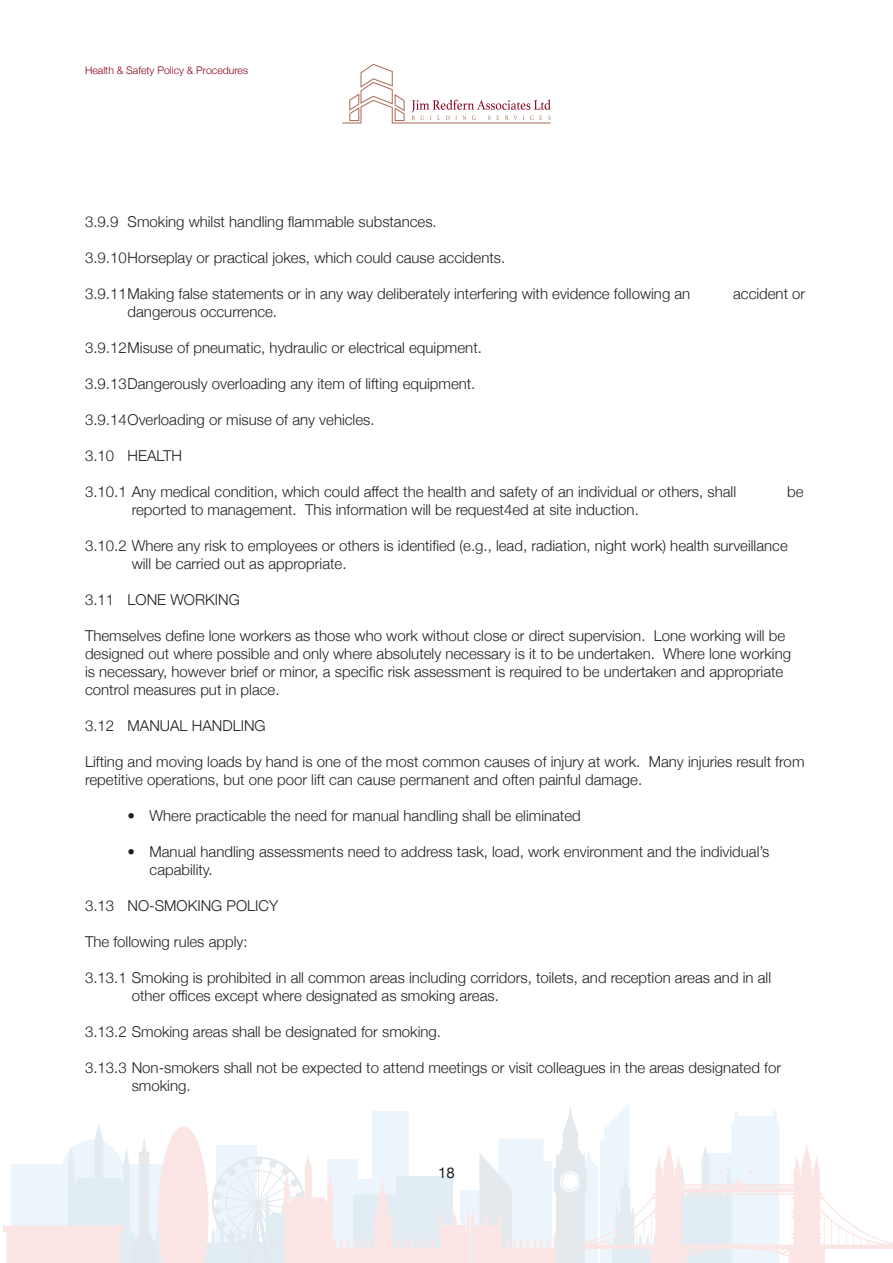
<style>
.page{position:relative;width:893px;height:1263px;background:#fff}
.page>*{position:absolute;margin:0;border:0;box-sizing:border-box;transform-origin:0 0}
.t1{font:300 15px/18px "Helvetica Neue";color:#231f20}
.t2{font:15px "Helvetica Neue";color:#231f20}
.t3{font:300 10.5px "Helvetica Neue";color:#8a011b}
</style>
<div class="page">
<svg style="left:3px;top:1104px;width:890px;height:159px"></svg>
<svg style="left:342px;top:64px;width:209px;height:60px"></svg>
<p class="t3" style="left:85px;top:62px;width:165px">Health &amp; Safety Policy &amp; Procedures</p>
<p class="t1" style="left:85px;top:212px;width:353px">3.9.9 Smoking whilst handling flammable substances.</p>
<p class="t1" style="left:85px;top:248px;width:422px">3.9.10Horseplay or practical jokes, which could cause accidents.</p>
<p class="t1" style="left:85px;top:284px;width:607px">3.9.11Making false statements or in any way deliberately interfering with evidence following an</p>
<p class="t1" style="left:733px;top:284px;width:74px">accident or</p>
<p class="t1" style="left:128px;top:302px;width:151px">dangerous occurrence.</p>
<p class="t1" style="left:85px;top:338px;width:398px">3.9.12Misuse of pneumatic, hydraulic or electrical equipment.</p>
<p class="t1" style="left:85px;top:374px;width:392px">3.9.13Dangerously overloading any item of lifting equipment.</p>
<p class="t1" style="left:85px;top:410px;width:291px">3.9.14Overloading or misuse of any vehicles.</p>
<p class="t1" style="left:85px;top:446px;width:99px">3.10 HEALTH</p>
<p class="t1" style="left:85px;top:482px;width:652px">3.10.1 Any medical condition, which could affect the health and safety of an individual or others, shall</p>
<p class="t1" style="left:787px;top:482px;width:18px">be</p>
<p class="t1" style="left:132px;top:500px;width:509px">reported to management. This information will be request4ed at site induction.</p>
<p class="t1" style="left:132px;top:536px;width:658px;text-indent:-47px">3.10.2 Where any risk to employees or others is identified (e.g., lead, radiation, night work) health surveillance will be carried out as appropriate.</p>
<p class="t1" style="left:85px;top:590px;width:156px">3.11 LONE WORKING</p>
<p class="t1" style="left:85px;top:626px;width:708px">Themselves define lone workers as those who work without close or direct supervision. Lone working will be designed out where possible and only where absolutely necessary is it to be undertaken. Where lone working is necessary, however brief or minor, a specific risk assessment is required to be undertaken and appropriate control measures put in place.</p>
<p class="t1" style="left:85px;top:716px;width:182px">3.12 MANUAL HANDLING</p>
<p class="t1" style="left:85px;top:752px;width:721px">Lifting and moving loads by hand is one of the most common causes of injury at work. Many injuries result from repetitive operations, but one poor lift can cause permanent and often painful damage.</p>
<p class="t1" style="left:128px;top:806px;width:455px">• Where practicable the need for manual handling shall be eliminated</p>
<p class="t1" style="left:150px;top:842px;width:621px;text-indent:-22px">• Manual handling assessments need to address task, load, work environment and the individual’s capability.</p>
<p class="t1" style="left:85px;top:896px;width:195px">3.13 NO-SMOKING POLICY</p>
<p class="t1" style="left:85px;top:932px;width:164px">The following rules apply:</p>
<p class="t1" style="left:132px;top:968px;width:641px;text-indent:-47px">3.13.1 Smoking is prohibited in all common areas including corridors, toilets, and reception areas and in all other offices except where designated as smoking areas.</p>
<p class="t1" style="left:85px;top:1022px;width:357px">3.13.2 Smoking areas shall be designated for smoking.</p>
<p class="t1" style="left:132px;top:1058px;width:651px;text-indent:-47px">3.13.3 Non-smokers shall not be expected to attend meetings or visit colleagues in the areas designated for smoking.</p>
<p class="t2" style="left:438px;top:1162px;width:18px">18</p>
</div>
